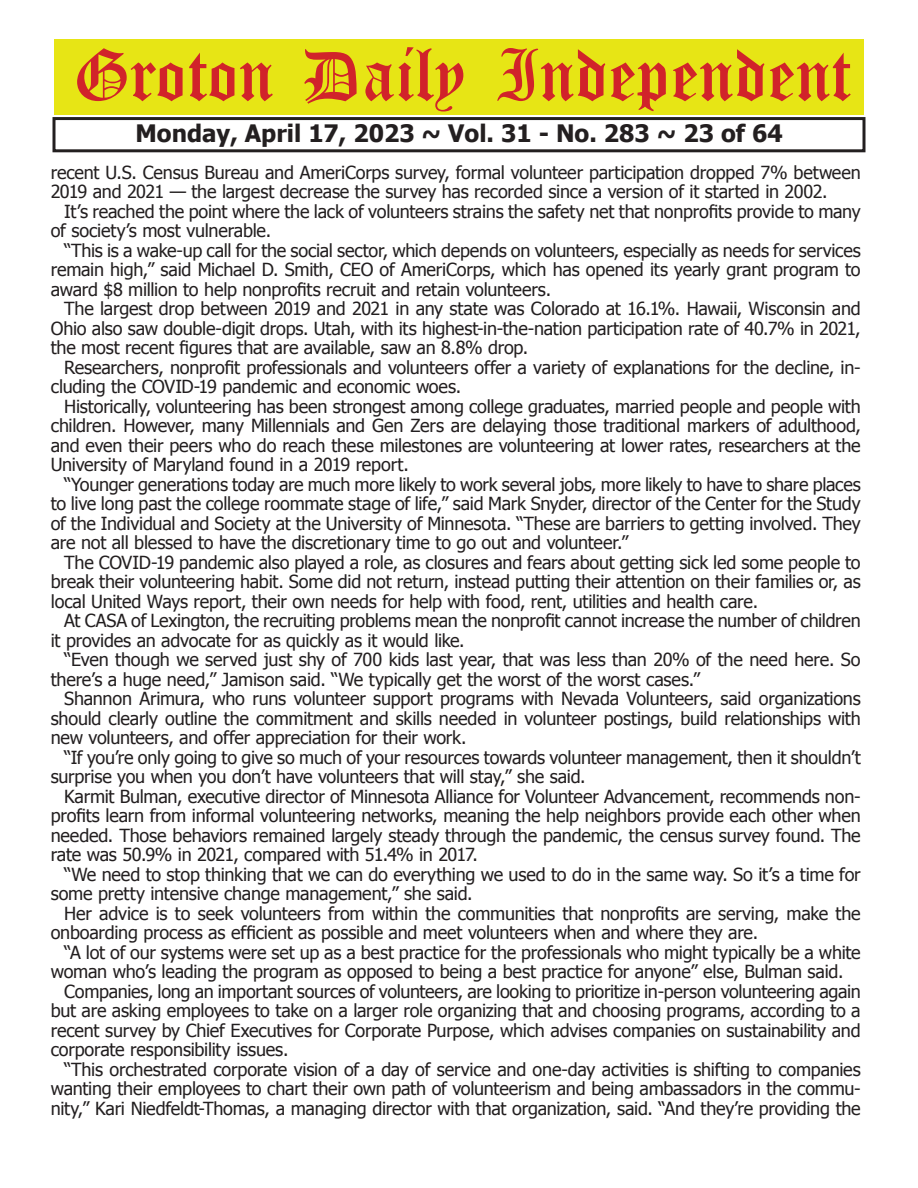
<style>
.page{position:relative;width:918px;height:1188px;background:#fff}
.page>*{position:absolute;margin:0;border:0;box-sizing:border-box;transform-origin:0 0}
.t1{font:54px "Old English Five";color:#d1232a}
.t2{font:700 24px "Tahoma";color:#231f20}
.t3{font:18px/19.5px "Tahoma";letter-spacing:-.015em;color:#231f20}
</style>
<div class="page">
<div style="left:52px;top:117px;width:814px;height:35px;border:3px solid #231f20"></div>
<div style="left:54px;top:40px;width:810px;height:75px;background:#e7e515"></div>
<h1 class="t1" style="left:73px;top:50px;width:779px">Groton Daily Independent</h1>
<h2 class="t2" style="left:135px;top:116px;width:649px">Monday, April 17, 2023 ~ Vol. 31 - No. 283 ~ 23 of 64</h2>
<p class="t3" style="left:51px;top:162px;width:812px">recent U.S. Census Bureau and AmeriCorps survey, formal volunteer participation dropped 7% between<br>2019 and 2021 — the largest decrease the survey has recorded since a version of it started in 2002.</p>
<p class="t3" style="left:51px;top:201px;width:811px;text-indent:14px">It’s reached the point where the lack of volunteers strains the safety net that nonprofits provide to many of society’s most vulnerable.</p>
<p class="t3" style="left:51px;top:240px;width:812px;text-align:justify;text-indent:14px">“This is a wake-up call for the social sector, which depends on volunteers, especially as needs for services remain high,” said Michael D. Smith, CEO of AmeriCorps, which has opened its yearly grant program to award $8 million to help nonprofits recruit and retain volunteers.</p>
<p class="t3" style="left:51px;top:298px;width:812px;text-align:justify;text-indent:14px">The largest drop between 2019 and 2021 in any state was Colorado at 16.1%. Hawaii, Wisconsin and Ohio also saw double-digit drops. Utah, with its highest-in-the-nation participation rate of 40.7% in 2021, the most recent figures that are available, saw an 8.8% drop.</p>
<p class="t3" style="left:51px;top:357px;width:812px;text-indent:14px">Researchers, nonprofit professionals and volunteers offer a variety of explanations for the decline, in&shy;cluding the COVID-19 pandemic and economic woes.</p>
<p class="t3" style="left:51px;top:396px;width:812px;text-align:justify;text-indent:14px">Historically, volunteering has been strongest among college graduates, married people and people with children. However, many Millennials and Gen Zers are delaying those traditional markers of adulthood, and even their peers who do reach these milestones are volunteering at lower rates, researchers at the University of Maryland found in a 2019 report.</p>
<p class="t3" style="left:51px;top:474px;width:812px;text-align:justify;text-indent:14px">“Younger generations today are much more likely to work several jobs, more likely to have to share places to live long past the college roommate stage of life,” said Mark Snyder, director of the Center for the Study of the Individual and Society at the University of Minnesota. “These are barriers to getting involved. They are not all blessed to have the discretionary time to go out and volunteer.”</p>
<p class="t3" style="left:51px;top:552px;width:812px;text-align:justify;text-indent:14px">The COVID-19 pandemic also played a role, as closures and fears about getting sick led some people to break their volunteering habit. Some did not return, instead putting their attention on their families or, as local United Ways report, their own needs for help with food, rent, utilities and health care.</p>
<p class="t3" style="left:51px;top:610px;width:812px;text-indent:14px">At CASA of Lexington, the recruiting problems mean the nonprofit cannot increase the number of children it provides an advocate for as quickly as it would like.</p>
<p class="t3" style="left:51px;top:649px;width:811px;text-indent:14px">“Even though we served just shy of 700 kids last year, that was less than 20% of the need here. So there’s a huge need,” Jamison said. “We typically get the worst of the worst cases.”</p>
<p class="t3" style="left:51px;top:688px;width:812px;text-align:justify;text-indent:14px">Shannon Arimura, who runs volunteer support programs with Nevada Volunteers, said organizations should clearly outline the commitment and skills needed in volunteer postings, build relationships with new volunteers, and offer appreciation for their work.</p>
<p class="t3" style="left:51px;top:747px;width:811px;text-indent:14px">“If you’re only going to give so much of your resources towards volunteer management, then it shouldn’t surprise you when you don’t have volunteers that will stay,” she said.</p>
<p class="t3" style="left:51px;top:786px;width:812px;text-align:justify;text-indent:14px">Karmit Bulman, executive director of Minnesota Alliance for Volunteer Advancement, recommends non&shy;profits learn from informal volunteering networks, meaning the help neighbors provide each other when needed. Those behaviors remained largely steady through the pandemic, the census survey found. The rate was 50.9% in 2021, compared with 51.4% in 2017.</p>
<p class="t3" style="left:51px;top:864px;width:811px;text-indent:14px">“We need to stop thinking that we can do everything we used to do in the same way. So it’s a time for some pretty intensive change management,” she said.</p>
<p class="t3" style="left:51px;top:903px;width:811px;text-indent:14px">Her advice is to seek volunteers from within the communities that nonprofits are serving, make the onboarding process as efficient as possible and meet volunteers when and where they are.</p>
<p class="t3" style="left:64px;top:942px;width:798px">“A lot of our systems were set up as a best practice for the professionals who might typically be a white</p>
<p class="t3" style="left:51px;top:961px;width:794px">woman who’s leading the program as opposed to being a best practice for anyone” else, Bulman said.</p>
<p class="t3" style="left:64px;top:981px;width:798px">Companies, long an important sources of volunteers, are looking to prioritize in-person volunteering again</p>
<p class="t3" style="left:51px;top:1000px;width:812px">but are asking employees to take on a larger role organizing that and choosing programs, according to a</p>
<p class="t3" style="left:51px;top:1020px;width:811px">recent survey by Chief Executives for Corporate Purpose, which advises companies on sustainability and</p>
<p class="t3" style="left:51px;top:1039px;width:239px">corporate responsibility issues.</p>
<p class="t3" style="left:64px;top:1059px;width:798px">“This orchestrated corporate vision of a day of service and one-day activities is shifting to companies</p>
<p class="t3" style="left:51px;top:1078px;width:812px">wanting their employees to chart their own path of volunteerism and being ambassadors in the commu-</p>
<p class="t3" style="left:51px;top:1098px;width:812px">nity,” Kari Niedfeldt-Thomas, a managing director with that organization, said. “And they’re providing the</p>
</div>
